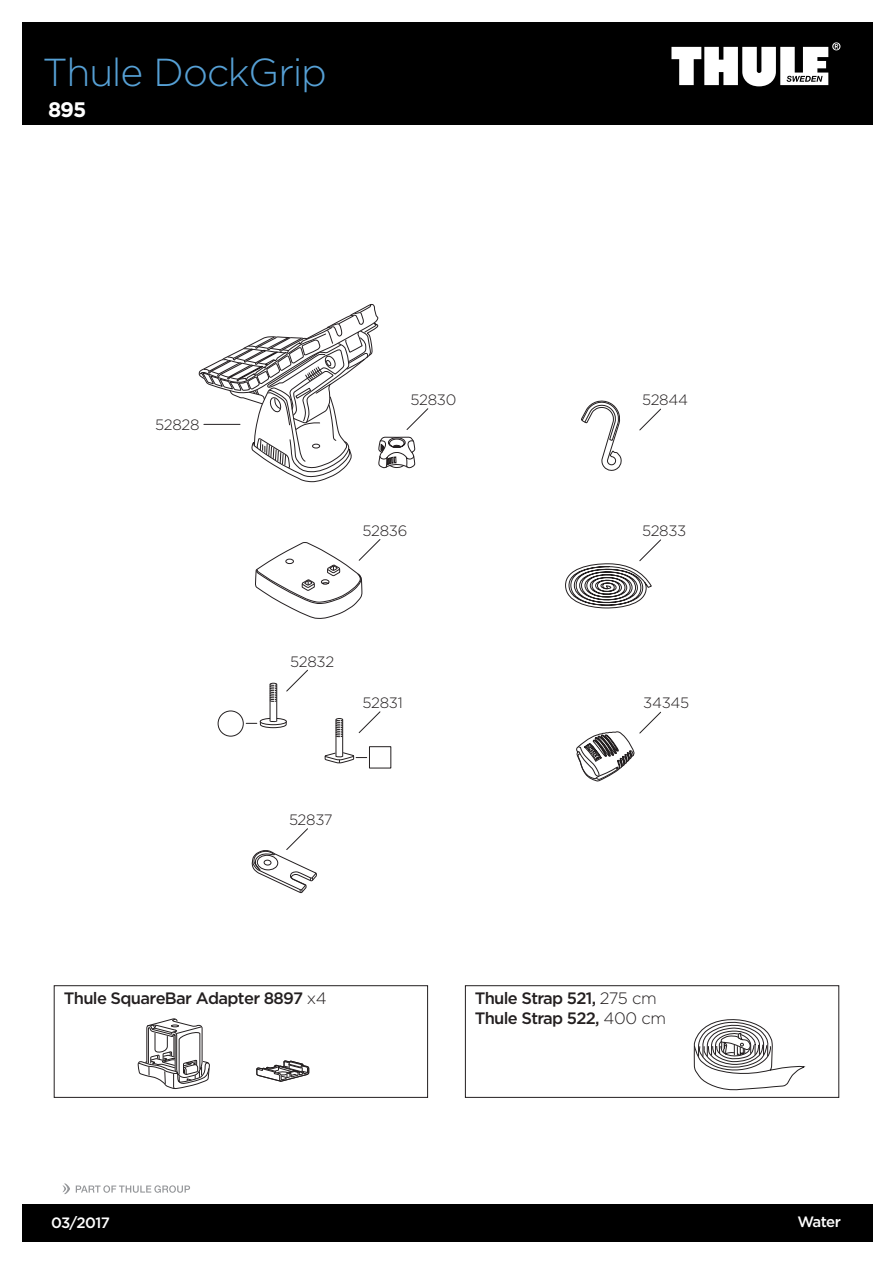
<style>
.page{position:relative;width:893px;height:1263px;background:#fff}
.page>*{position:absolute;margin:0;border:0;box-sizing:border-box;transform-origin:0 0}
.Productname_Page_1{font:300 39px "Thule";letter-spacing:-.03em;color:#56a0d5}
.Number_1_2{font:700 21px "Thule";color:#fff}
.t1{font:500 16.5px "Thule";letter-spacing:-.04em;color:#231f20}
.t2{font:300 15px "Thule";letter-spacing:-.02em;color:#231f20}
.sidfot_vänster{font:500 15px "Thule";letter-spacing:-.045em;color:#fff}
.sidfot{font:500 15px "Thule";letter-spacing:-.045em;color:#fff}
.s1{font-weight:300}
</style>
<div class="page">
<svg style="left:63px;top:1183px;width:7px;height:11px"></svg>
<svg style="left:76px;top:1185px;width:114px;height:8px"></svg>
<div style="left:22px;top:1204px;width:850px;height:38px;background:#000"></div>
<div style="left:22px;top:23px;width:850px;height:102px;background:#000"></div>
<svg style="left:671px;top:42px;width:169px;height:44px"></svg>
<svg style="left:581px;top:400px;width:41px;height:71px"></svg>
<div style="left:54px;top:985px;width:374px;height:112px;border:1px solid #231f20"></div>
<div style="left:465px;top:985px;width:374px;height:112px;border:1px solid #231f20"></div>
<svg style="left:256px;top:1060px;width:53px;height:22px"></svg>
<svg style="left:137px;top:1018px;width:73px;height:71px"></svg>
<svg style="left:576px;top:711px;width:85px;height:71px"></svg>
<svg style="left:251px;top:828px;width:66px;height:65px"></svg>
<svg style="left:639px;top:408px;width:22px;height:23px"></svg>
<svg style="left:565px;top:539px;width:96px;height:70px"></svg>
<svg style="left:255px;top:539px;width:126px;height:80px"></svg>
<svg style="left:198px;top:304px;width:231px;height:178px"></svg>
<hr style="left:204px;top:424px;width:36px;height:1px;background:#231f20">
<svg style="left:693px;top:1019px;width:112px;height:72px"></svg>
<div style="left:218px;top:711px;width:26px;height:25px;border:1px solid #231f20;border-radius:50%"></div>
<svg style="left:246px;top:669px;width:62px;height:59px"></svg>
<svg style="left:324px;top:711px;width:59px;height:53px"></svg>
<p class="Productname_Page_1" style="left:43px;top:48px;width:286px">Thule DockGrip</p>
<p class="Number_1_2" style="left:48px;top:97px;width:40px">895</p>
<p class="t2" style="left:155px;top:415px;width:46px">52828</p>
<p class="t2" style="left:410px;top:391px;width:47px">52830</p>
<p class="t2" style="left:363px;top:521px;width:46px">52836</p>
<p class="t2" style="left:290px;top:652px;width:46px">52832</p>
<p class="t2" style="left:363px;top:694px;width:42px">52831</p>
<p class="t2" style="left:289px;top:810px;width:45px">52837</p>
<p class="t2" style="left:642px;top:391px;width:47px">52844</p>
<p class="t2" style="left:642px;top:521px;width:46px">52833</p>
<p class="t2" style="left:643px;top:694px;width:48px">34345</p>
<p class="t1" style="left:64px;top:988px;width:265px">Thule SquareBar Adapter 8897 <span class="s1">x4</span></p>
<p class="t1" style="left:475px;top:988px;width:184px">Thule Strap 521, <span class="s1">275 cm</span></p>
<p class="t1" style="left:475px;top:1008px;width:193px">Thule Strap 522, <span class="s1">400 cm</span></p>
<p class="sidfot_vänster" style="left:51px;top:1212px;width:60px">03/2017</p>
<p class="sidfot" style="left:797px;top:1212px;width:45px">Water</p>
</div>
